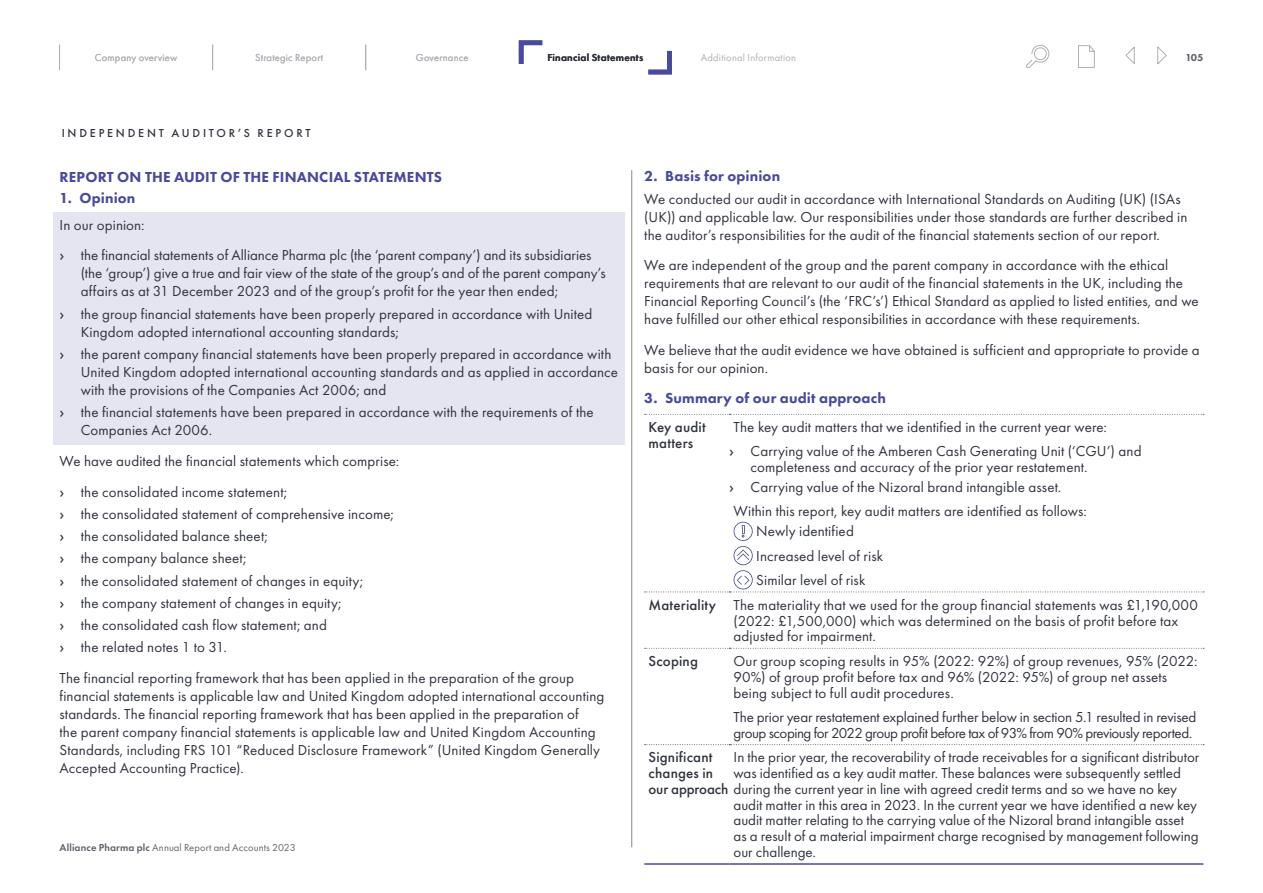
<style>
.page{position:relative;width:1263px;height:893px;background:#fff}
.page>*{position:absolute;margin:0;border:0;box-sizing:border-box;transform-origin:0 0}
.t1{font:15px/18px "Futura PT";letter-spacing:.005em;color:#30343e}
.t2{font:15px/15.8px "Futura PT";letter-spacing:-.025em;color:#30343e}
.t3{font:800 15px "Futura PT";letter-spacing:.01em;color:#494a9b}
.t4{font:500 15px/15.8px "Futura PT";letter-spacing:.01em;color:#30343e}
.t5{font:500 12px "Futura PT";letter-spacing:.23em;color:#30343e}
.t6{font:10.5px "Futura PT";letter-spacing:.02em;color:#aeb0b6}
.t7{font:10.5px "Futura PT";letter-spacing:.01em;color:#61656d}
.t8{font:600 10.5px "Futura PT";letter-spacing:.025em;color:#30343e}
.t9{font:800 10.5px "Futura PT";color:#61656d}
.s1{font-weight:500}
.s2{font-weight:600}
</style>
<div class="page">
<div style="left:53px;top:212px;width:572px;height:24px;background:#e5e4f1"></div>
<div style="left:53px;top:236px;width:572px;height:70px;background:#e5e4f1"></div>
<div style="left:53px;top:294px;width:572px;height:52px;background:#e5e4f1"></div>
<div style="left:53px;top:335px;width:572px;height:70px;background:#e5e4f1"></div>
<div style="left:53px;top:393px;width:572px;height:52px;background:#e5e4f1"></div>
<hr style="left:644px;top:863px;width:85px;height:2px;background:#494a9b">
<hr style="left:729px;top:863px;width:474px;height:2px;background:#494a9b">
<svg style="left:645px;top:744px;width:559px;height:1px"></svg>
<svg style="left:645px;top:648px;width:559px;height:1px"></svg>
<svg style="left:645px;top:414px;width:559px;height:1px"></svg>
<svg style="left:645px;top:522px;width:559px;height:71px"></svg>
<hr style="left:631px;top:170px;width:1px;height:677px;background:#858890">
<svg style="left:1026px;top:44px;width:24px;height:25px"></svg>
<svg style="left:1125px;top:46px;width:42px;height:19px"></svg>
<svg style="left:1078px;top:45px;width:17px;height:23px"></svg>
<svg style="left:59px;top:45px;width:1px;height:25px"></svg>
<svg style="left:212px;top:45px;width:1px;height:25px"></svg>
<svg style="left:365px;top:45px;width:1px;height:25px"></svg>
<svg style="left:518px;top:40px;width:25px;height:24px"></svg>
<svg style="left:648px;top:50px;width:24px;height:25px"></svg>
<p class="t6" style="left:95px;top:51px;width:84px">Company overview</p>
<p class="t6" style="left:255px;top:51px;width:70px">Strategic Report</p>
<p class="t6" style="left:416px;top:51px;width:54px">Governance</p>
<p class="t8" style="left:547px;top:51px;width:97px">Financial Statements</p>
<p class="t6" style="left:701px;top:51px;width:97px">Additional Information</p>
<p class="t9" style="left:1185px;top:51px;width:19px">105</p>
<p class="t5" style="left:62px;top:125px;width:250px">INDEPENDENT AUDITOR’S REPORT</p>
<p class="t3" style="left:60px;top:167px;width:384px">REPORT ON THE AUDIT OF THE FINANCIAL STATEMENTS</p>
<p class="t3" style="left:60px;top:189px;width:77px">1. Opinion</p>
<p class="t1" style="left:60px;top:209px;width:533px;line-height:30.8px">In our opinion:<br><span class="s1">›</span> the financial statements of Alliance Pharma plc (the ‘parent company’) and its subsidiaries</p>
<p class="t1" style="left:81px;top:264px;width:527px">(the ‘group’) give a true and fair view of the state of the group’s and of the parent company’s affairs as at 31 December 2023 and of the group’s profit for the year then ended;</p>
<p class="t1" style="left:81px;top:304px;width:513px;text-indent:-21px"><span class="s1">›</span> the group financial statements have been properly prepared in accordance with United<br>Kingdom adopted international accounting standards;</p>
<p class="t1" style="left:81px;top:345px;width:539px;text-indent:-21px"><span class="s1">›</span> the parent company financial statements have been properly prepared in accordance with<br>United Kingdom adopted international accounting standards and as applied in accordance with the provisions of the Companies Act 2006; and</p>
<p class="t1" style="left:81px;top:403px;width:514px;text-indent:-21px"><span class="s1">›</span> the financial statements have been prepared in accordance with the requirements of the<br>Companies Act 2006.</p>
<p class="t1" style="left:60px;top:445px;width:341px;line-height:30.8px">We have audited the financial statements which comprise: <span class="s1">›</span> the consolidated income statement;</p>
<p class="t1" style="left:60px;top:503px;width:336px;line-height:22.2px"><span class="s1">›</span> the consolidated statement of comprehensive income; <span class="s1">›</span> the consolidated balance sheet;<br><span class="s1">›</span> the company balance sheet;<br><span class="s1">›</span> the consolidated statement of changes in equity;<br><span class="s1">›</span> the company statement of changes in equity;<br><span class="s1">›</span> the consolidated cash flow statement; and<br><span class="s1">›</span> the related notes 1 to 31.</p>
<p class="t1" style="left:60px;top:669px;width:546px">The financial reporting framework that has been applied in the preparation of the group financial statements is applicable law and United Kingdom adopted international accounting standards. The financial reporting framework that has been applied in the preparation of<br>the parent company financial statements is applicable law and United Kingdom Accounting Standards, including FRS 101 “Reduced Disclosure Framework” (United Kingdom Generally Accepted Accounting Practice).</p>
<p class="t7" style="left:60px;top:841px;width:238px"><span class="s2">Alliance Pharma plc</span> Annual Report and Accounts 2023</p>
<p class="t3" style="left:644px;top:167px;width:137px">2. Basis for opinion</p>
<p class="t1" style="left:644px;top:190px;width:545px">We conducted our audit in accordance with International Standards on Auditing (UK) (ISAs (UK)) and applicable law. Our responsibilities under those standards are further described in the auditor’s responsibilities for the audit of the financial statements section of our report.</p>
<p class="t1" style="left:644px;top:256px;width:556px">We are independent of the group and the parent company in accordance with the ethical requirements that are relevant to our audit of the financial statements in the UK, including the Financial Reporting Council’s (the ‘FRC’s’) Ethical Standard as applied to listed entities, and we have fulfilled our other ethical responsibilities in accordance with these requirements.</p>
<p class="t1" style="left:644px;top:341px;width:557px">We believe that the audit evidence we have obtained is sufficient and appropriate to provide a basis for our opinion.</p>
<p class="t3" style="left:644px;top:389px;width:243px">3. Summary of our audit approach</p>
<p class="t4" style="left:648px;top:419px;width:59px">Key audit matters</p>
<p class="t1" style="left:729px;top:415px;width:414px;line-height:24.3px">The key audit matters that we identified in the current year were:<br><span class="s1">›</span> Carrying value of the Amberen Cash Generating Unit (‘CGU’) and</p>
<p class="t1" style="left:729px;top:457px;width:360px;line-height:20px;text-indent:21px">completeness and accuracy of the prior year restatement. <span class="s1">›</span> Carrying value of the Nizoral brand intangible asset.</p>
<p class="t1" style="left:756px;top:501px;width:332px;line-height:20px;text-indent:-23px">Within this report, key audit matters are identified as follows:<br>Newly identified</p>
<p class="t1" style="left:756px;top:547px;width:128px">Increased level of risk</p>
<p class="t1" style="left:756px;top:571px;width:111px">Similar level of risk</p>
<p class="t1" style="left:648px;top:596px;width:551px"><span class="s1">Materiality</span> The materiality that we used for the group financial statements was £1,190,000</p>
<p class="t1" style="left:733px;top:613px;width:446px;line-height:15.8px">(2022: £1,500,000) which was determined on the basis of profit before tax adjusted for impairment.</p>
<p class="t4" style="left:648px;top:653px;width:51px">Scoping</p>
<p class="t1" style="left:733px;top:653px;width:466px;line-height:15.8px">Our group scoping results in 95% (2022: 92%) of group revenues, 95% (2022:<br>90%) of group profit before tax and 96% (2022: 95%) of group net assets being subject to full audit procedures.</p>
<p class="t2" style="left:733px;top:709px;width:464px">The prior year restatement explained further below in section 5.1 resulted in revised group scoping for 2022 group profit before tax of 93% from 90% previously reported.</p>
<p class="t1" style="left:648px;top:749px;width:530px;line-height:15.8px"><span class="s1">Significant<br>changes in<br>our approach</span> during the current year in line with agreed credit terms and so we have no key</p>
<p class="t1" style="left:733px;top:749px;width:467px;line-height:15.8px">In the prior year, the recoverability of trade receivables for a significant distributor was identified as a key audit matter. These balances were subsequently settled</p>
<p class="t1" style="left:733px;top:797px;width:467px;line-height:15.8px">audit matter in this area in 2023. In the current year we have identified a new key audit matter relating to the carrying value of the Nizoral brand intangible asset as a result of a material impairment charge recognised by management following our challenge.</p>
</div>
